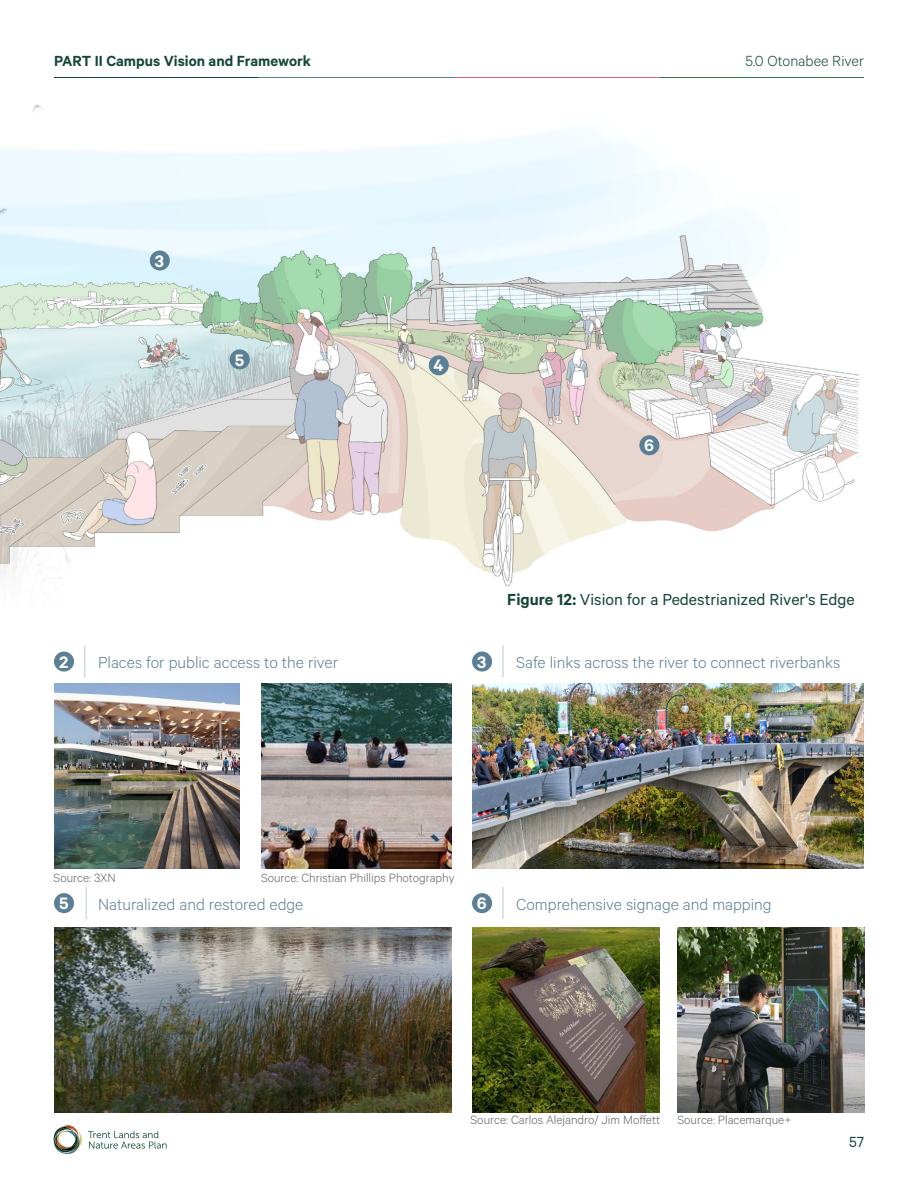
<style>
.page{position:relative;width:918px;height:1188px;background:#fff}
.page>*{position:absolute;margin:0;border:0;box-sizing:border-box;transform-origin:0 0}
.t1{font:600 18.75px "Calibre";color:#fff;scale:1.04 1}
.Body_-_11_14{font:300 18px "Calibre";color:#5b7f95}
.Body_-_12_15{font:18px "Calibre";color:#154734}
.t2{font:600 16.5px "Calibre";color:#154734}
.t3{font:300 16.5px "Calibre";color:#154734}
.t4{font:16.5px "Calibre";color:#154734}
.Body_-_11_14-2{font:300 13.5px "Calibre";color:#636366}
.s1{font-weight:600}
</style>
<div class="page">
<svg style="left:88px;top:1131px;width:78px;height:18px"></svg>
<svg style="left:54px;top:1125px;width:28px;height:29px"></svg>
<hr style="left:54px;top:78px;width:205px;height:1px;background:#154734">
<hr style="left:259px;top:78px;width:204px;height:1px;background:#5b7f95">
<hr style="left:456px;top:78px;width:205px;height:1px;background:#ea6368">
<hr style="left:659px;top:78px;width:205px;height:1px;background:#2f793a">
<img style="left:0;top:104px;width:859px;height:483px">
<img style="left:54px;top:683px;width:186px;height:185px">
<img style="left:472px;top:927px;width:187px;height:186px">
<img style="left:261px;top:683px;width:191px;height:185px">
<img style="left:677px;top:927px;width:188px;height:186px">
<img style="left:54px;top:927px;width:398px;height:186px">
<img style="left:472px;top:683px;width:392px;height:185px">
<div style="left:150px;top:251px;width:20px;height:20px;background:#5b7f95;border-radius:50%"></div>
<div style="left:429px;top:355px;width:20px;height:20px;background:#5b7f95;border-radius:50%"></div>
<div style="left:230px;top:349px;width:20px;height:20px;background:#5b7f95;border-radius:50%"></div>
<div style="left:639px;top:435px;width:20px;height:20px;background:#5b7f95;border-radius:50%"></div>
<div style="left:54px;top:652px;width:20px;height:20px;background:#5b7f95;border-radius:50%"></div>
<hr style="left:84px;top:645px;width:1px;height:33px;background:#5b7f95">
<div style="left:472px;top:652px;width:20px;height:20px;background:#5b7f95;border-radius:50%"></div>
<hr style="left:502px;top:645px;width:2px;height:32px;background:#5b7f95">
<div style="left:54px;top:893px;width:20px;height:20px;background:#5b7f95;border-radius:50%"></div>
<hr style="left:86px;top:887px;width:1px;height:32px;background:#5b7f95">
<div style="left:472px;top:893px;width:20px;height:20px;background:#5b7f95;border-radius:50%"></div>
<hr style="left:502px;top:887px;width:2px;height:32px;background:#5b7f95">
<p class="t2" style="left:54px;top:51px;width:259px">PART II Campus Vision and Framework</p>
<p class="t3" style="left:746px;top:52px;width:120px">5.0 Otonabee River</p>
<p class="t1" style="left:155px;top:250px;width:10px">3</p>
<p class="t1" style="left:235px;top:349px;width:11px">5</p>
<p class="t1" style="left:433px;top:354px;width:11px">4</p>
<p class="t1" style="left:644px;top:434px;width:11px">6</p>
<p class="Body_-_12_15" style="left:507px;top:589px;width:349px"><span class="s1">Figure 12:</span> Vision for a Pedestrianized River's Edge</p>
<p class="t1" style="left:59px;top:651px;width:10px">2</p>
<p class="Body_-_11_14" style="left:98px;top:652px;width:242px">Places for public access to the river</p>
<p class="t1" style="left:477px;top:651px;width:10px">3</p>
<p class="Body_-_11_14" style="left:516px;top:652px;width:326px">Safe links across the river to connect riverbanks</p>
<p class="Body_-_11_14-2" style="left:54px;top:870px;width:64px">Source: 3XN</p>
<p class="Body_-_11_14-2" style="left:261px;top:870px;width:195px">Source: Christian Phillips Photography</p>
<p class="t1" style="left:59px;top:891px;width:11px">5</p>
<p class="Body_-_11_14" style="left:98px;top:894px;width:207px">Naturalized and restored edge</p>
<p class="t1" style="left:477px;top:891px;width:11px">6</p>
<p class="Body_-_11_14" style="left:516px;top:894px;width:257px">Comprehensive signage and mapping</p>
<p class="Body_-_11_14-2" style="left:471px;top:1112px;width:191px">Source: Carlos Alejandro/ Jim Moffett</p>
<p class="Body_-_11_14-2" style="left:677px;top:1112px;width:115px">Source: Placemarque+</p>
<p class="t4" style="left:849px;top:1132px;width:16px">57</p>
</div>
